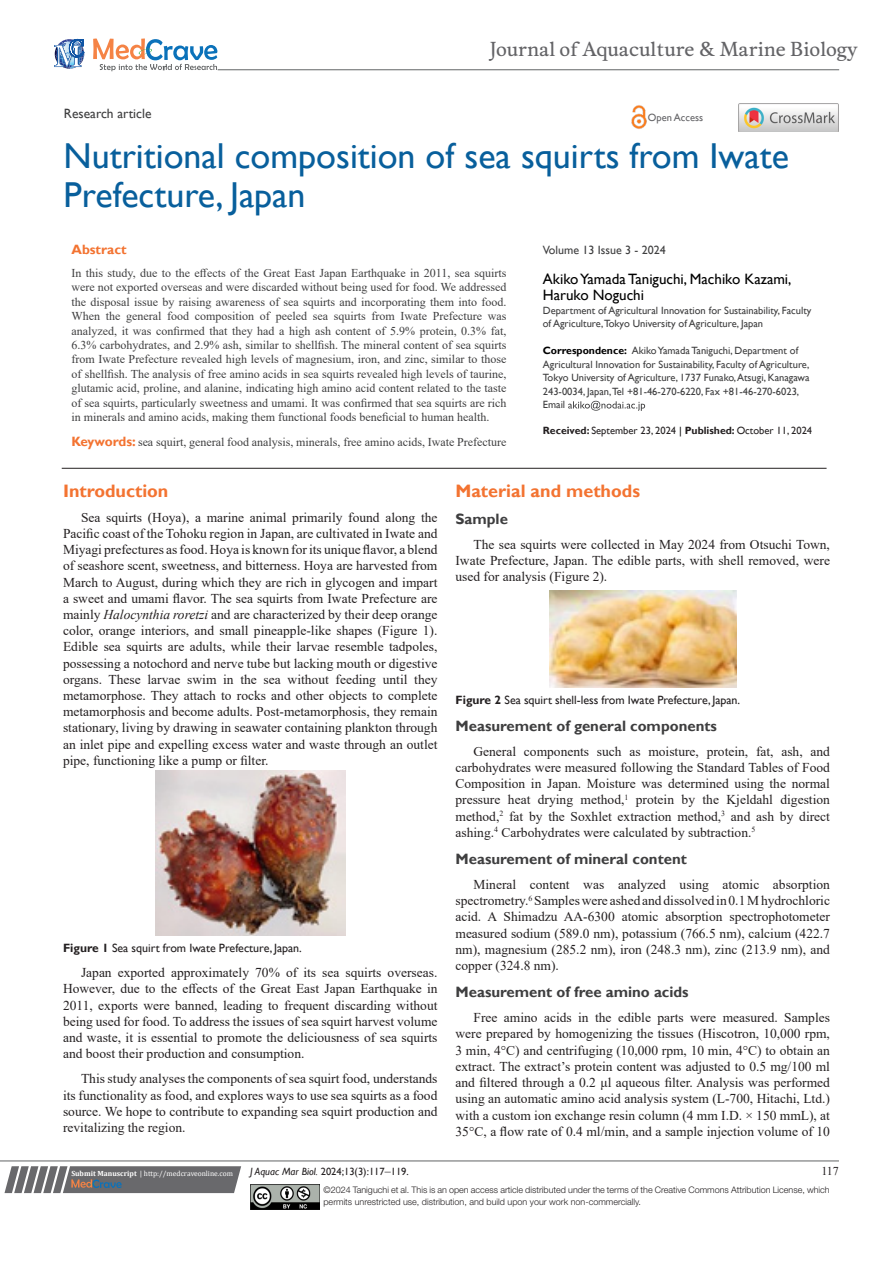
<style>
.page{position:relative;width:893px;height:1263px;background:#fff}
.page>*{position:absolute;margin:0;border:0;box-sizing:border-box;transform-origin:0 0}
.t1{font:36px/39px "Gill Sans";color:#085f9c}
.t2{font:18.6px "Musee";color:#636366}
.heading_1{font:700 18px "Gill Sans";color:#f37331}
.heading_2{font:700 15px "Gill Sans";color:#3e3e3f}
.t3{font:15px/16.2px "Gill Sans";color:#000}
.Body_Text{font:13.5px/16.2px "Times New Roman";color:#231f20;text-align:justify}
.t4{font:13.5px "Gill Sans";color:#3e3e3f}
.t5{font:700 13.5px "Gill Sans";color:#f37331}
.Body_Text-2{font:12px/14.4px "Times New Roman";color:#3e3e3f;text-align:justify}
.Body_Text-3{font:12px "Gill Sans";color:#231f20}
.t6{font:12px "Gill Sans";color:#3e3e3f}
.t7{font:12px "Times New Roman";color:#231f20}
.t8{font:10.5px/13.5px "Gill Sans";color:#3e3e3f}
.t9{font:10.5px "Gill Sans";color:#231f20}
.t10{font:10.5px "Gill Sans";color:#636366}
.t11{font:300 9px/12px "Helvetica Neue LT Std";color:#231f20}
.t12{font:7.5px "Cambria";color:#fff}
.s1{font-weight:700;color:#000}
.s2{font-weight:700}
.s3{color:#000}
.s4{font-family:"Gill Sans";font-weight:700;font-size:13.5px;color:#f37331}
.s5{font-style:italic}
.s6{font-family:"Times New Roman";font-size:12px}
</style>
<div class="page">
<svg style="left:4px;top:1166px;width:237px;height:27px;background:#78787a"></svg>
<hr style="left:0;top:1161px;width:839px;height:1px;background:#626465">
<hr style="left:62px;top:468px;width:765px;height:1px;background:#231f20">
<img style="left:250px;top:1185px;width:69px;height:24px">
<svg style="left:568px;top:401px;width:77px;height:10px"></svg>
<svg style="left:54px;top:39px;width:30px;height:30px"></svg>
<svg style="left:93px;top:38px;width:124px;height:33px"></svg>
<hr style="left:218px;top:70px;width:621px;height:1px;background:#626465">
<img style="left:631px;top:105px;width:16px;height:24px">
<img style="left:739px;top:104px;width:99px;height:28px">
<img style="left:156px;top:771px;width:189px;height:164px">
<img style="left:550px;top:590px;width:186px;height:97px">
<p class="t4" style="left:64px;top:105px;width:89px">Research article</p>
<p class="t2" style="left:490px;top:38px;width:369px">Journal of Aquaculture &amp; Marine Biology</p>
<p class="t10" style="left:648px;top:112px;width:57px">Open Access</p>
<p class="t1" style="left:64px;top:137px;width:727px">Nutritional composition of sea squirts from Iwate<br>Prefecture, Japan</p>
<p class="t6" style="left:543px;top:243px;width:124px">Volume 13 Issue 3 - 2024</p>
<p class="t3" style="left:543px;top:271px;width:250px">Akiko Yamada Taniguchi, Machiko Kazami,<br>Haruko Noguchi</p>
<p class="t8" style="left:543px;top:304px;width:270px">Department of Agricultural Innovation for Sustainability, Faculty of Agriculture,Tokyo University of Agriculture, Japan</p>
<p class="t8" style="left:543px;top:344px;width:268px"><span class="s1">Correspondence:</span> Akiko Yamada Taniguchi, Department of Agricultural Innovation for Sustainability, Faculty of Agriculture, Tokyo University of Agriculture, 1737 Funako, Atsugi, Kanagawa 243-0034, Japan,Tel +81-46-270-6220, Fax +81-46-270-6023, Email</p>
<p class="t9" style="left:543px;top:424px;width:271px"><span class="s2">Received:</span> September 23, 2024 <span class="s3">|</span> <span class="s2">Published:</span> October 11, 2024</p>
<p class="t5" style="left:71px;top:241px;width:57px">Abstract</p>
<p class="Body_Text-2" style="left:71px;top:265px;width:437px">In this study, due to the effects of the Great East Japan Earthquake in 2011, sea squirts were not exported overseas and were discarded without being used for food. We addressed the disposal issue by raising awareness of sea squirts and incorporating them into food.<br>When the general food composition of peeled sea squirts from Iwate Prefecture was analyzed, it was confirmed that they had a high ash content of 5.9% protein, 0.3% fat, 6.3% carbohydrates, and 2.9% ash, similar to shellfish. The mineral content of sea squirts from Iwate Prefecture revealed high levels of magnesium, iron, and zinc, similar to those of shellfish. The analysis of free amino acids in sea squirts revealed high levels of taurine, glutamic acid, proline, and alanine, indicating high amino acid content related to the taste of sea squirts, particularly sweetness and umami. It was confirmed that sea squirts are rich in minerals and amino acids, making them functional foods beneficial to human health.</p>
<p class="Body_Text-2" style="left:71px;top:435px;width:437px"><span class="s4">Keywords:</span> sea squirt, general food analysis, minerals, free amino acids, Iwate Prefecture</p>
<p class="heading_1" style="left:63px;top:480px;width:107px">Introduction</p>
<p class="Body_Text" style="left:63px;top:509px;width:376px;text-indent:18px">Sea squirts (Hoya), a marine animal primarily found along the Pacific coast of the Tohoku region in Japan, are cultivated in Iwate and Miyagi prefectures as food. Hoya is known for its unique flavor, a blend of seashore scent, sweetness, and bitterness. Hoya are harvested from March to August, during which they are rich in glycogen and impart a sweet and umami flavor. The sea squirts from Iwate Prefecture are mainly <span class="s5">Halocynthia roretzi</span> and are characterized by their deep orange color, orange interiors, and small pineapple-like shapes (Figure 1).<br>Edible sea squirts are adults, while their larvae resemble tadpoles, possessing a notochord and nerve tube but lacking mouth or digestive organs. These larvae swim in the sea without feeding until they metamorphose. They attach to rocks and other objects to complete metamorphosis and become adults. Post-metamorphosis, they remain stationary, living by drawing in seawater containing plankton through an inlet pipe and expelling excess water and waste through an outlet pipe, functioning like a pump or filter.</p>
<p class="Body_Text-3" style="left:63px;top:941px;width:240px"><span class="s2">Figure 1</span> Sea squirt from Iwate Prefecture, Japan.</p>
<p class="Body_Text" style="left:63px;top:964px;width:376px;text-indent:18px">Japan exported approximately 70% of its sea squirts overseas.<br>However, due to the effects of the Great East Japan Earthquake in 2011, exports were banned, leading to frequent discarding without being used for food. To address the issues of sea squirt harvest volume and waste, it is essential to promote the deliciousness of sea squirts and boost their production and consumption.</p>
<p class="Body_Text" style="left:63px;top:1070px;width:376px;text-indent:18px">This study analyses the components of sea squirt food, understands its functionality as food, and explores ways to use sea squirts as a food source. We hope to contribute to expanding sea squirt production and revitalizing the region.</p>
<p class="heading_1" style="left:455px;top:480px;width:186px">Material and methods</p>
<p class="heading_2" style="left:455px;top:509px;width:54px">Sample</p>
<p class="Body_Text" style="left:455px;top:536px;width:376px;text-indent:18px">The sea squirts were collected in May 2024 from Otsuchi Town, Iwate Prefecture, Japan. The edible parts, with shell removed, were used for analysis (Figure 2).</p>
<p class="Body_Text-3" style="left:455px;top:693px;width:286px"><span class="s2">Figure 2</span> Sea squirt shell-less from Iwate Prefecture, Japan.</p>
<p class="heading_2" style="left:455px;top:716px;width:263px">Measurement of general components</p>
<p class="Body_Text" style="left:455px;top:743px;width:376px;text-indent:18px">General components such as moisture, protein, fat, ash, and carbohydrates were measured following the Standard Tables of Food Composition in Japan. Moisture was determined using the normal pressure heat drying method,<sup>1</sup> protein by the Kjeldahl digestion method,<sup>2</sup> fat by the Soxhlet extraction method,<sup>3</sup> and ash by direct ashing.<sup>4</sup> Carbohydrates were calculated by subtraction.<sup>5</sup></p>
<p class="heading_2" style="left:455px;top:850px;width:233px">Measurement of mineral content</p>
<p class="Body_Text" style="left:455px;top:876px;width:376px;text-indent:18px">Mineral content was analyzed using atomic absorption spectrometry.<sup>6</sup> Samples were ashed and dissolved in 0.1 M hydrochloric acid. A Shimadzu AA-6300 atomic absorption spectrophotometer measured sodium (589.0 nm), potassium (766.5 nm), calcium (422.7 nm), magnesium (285.2 nm), iron (248.3 nm), zinc (213.9 nm), and copper (324.8 nm).</p>
<p class="heading_2" style="left:455px;top:983px;width:235px">Measurement of free amino acids</p>
<p class="Body_Text" style="left:455px;top:1009px;width:376px;text-indent:18px">Free amino acids in the edible parts were measured. Samples were prepared by homogenizing the tissues (Hiscotron, 10,000 rpm, 3 min, 4°C) and centrifuging (10,000 rpm, 10 min, 4°C) to obtain an extract. The extract’s protein content was adjusted to 0.5 mg/100 ml and filtered through a 0.2 μl aqueous filter. Analysis was performed using an automatic amino acid analysis system (L-700, Hitachi, Ltd.) with a custom ion exchange resin column (4 mm I.D. × 150 mmL), at 35°C, a flow rate of 0.4 ml/min, and a sample injection volume of 10</p>
<p class="t12" style="left:71px;top:1169px;width:163px"><span class="s2">Submit Manuscript</span> | http://medcraveonline.com</p>
<p class="t9" style="left:250px;top:1165px;width:160px"><span class="s5">J Aquac Mar Biol.</span> 2024;13(3):117<span class="s6">‒</span>119.</p>
<p class="t7" style="left:821px;top:1162px;width:19px">117</p>
<p class="t11" style="left:323px;top:1183px;width:508px">©2024 Taniguchi et al. This is an open access article distributed under the terms of the Creative Commons Attribution License, which permits unrestricted use, distribution, and build upon your work non-commercially.</p>
</div>
